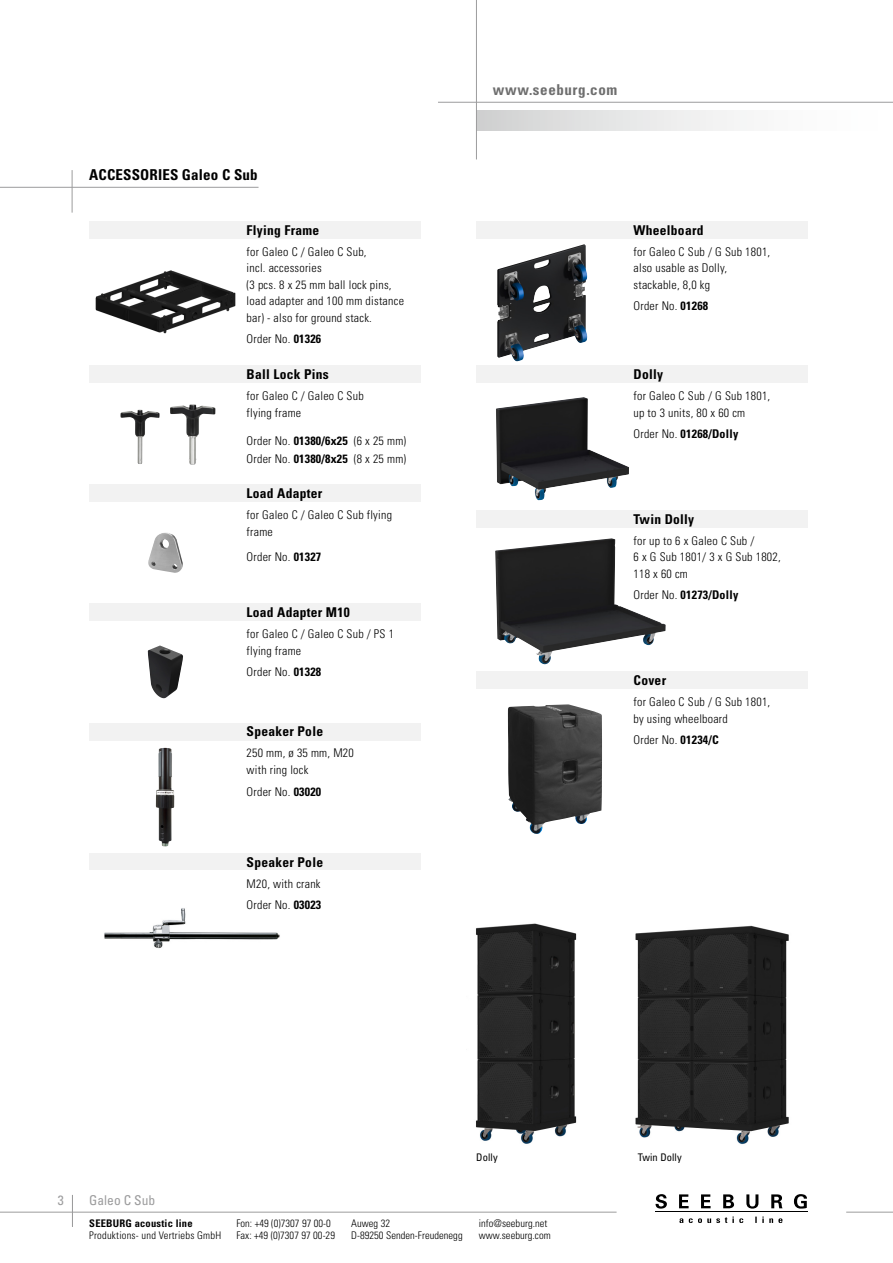
<style>
.page{position:relative;width:893px;height:1263px;background:#fff}
.page>*{position:absolute;margin:0;border:0;box-sizing:border-box;transform-origin:0 0}
.t1{font:700 condensed 15px "Univers";letter-spacing:.01em;color:#000}
.t2{font:700 condensed 15px "Univers";letter-spacing:.04em;color:#6e6e6e}
.t3{font:700 condensed 13.5px "Univers";letter-spacing:.02em;color:#000}
.t4{font:condensed 13.5px "Univers";color:#9c9c9d}
.t5{font:300 condensed 12px/16.5px "Univers";letter-spacing:.02em;color:#000}
.t6{font:700 condensed 12px "Univers";letter-spacing:.02em;color:#000}
.t7{font:300 condensed 10.5px/12px "Univers";letter-spacing:.005em;color:#000}
.t8{font:700 condensed 10.5px "Univers";letter-spacing:.02em;color:#000}
.t9{font:condensed 10.5px "Univers";letter-spacing:.01em;color:#000}
.s1{font-weight:700}
.s2{font-weight:300}
</style>
<div class="page">
<hr style="left:0;top:187px;width:259px;height:1px;background:#9c9c9d">
<hr style="left:72px;top:170px;width:1px;height:43px;background:#9c9c9d">
<hr style="left:0;top:1212px;width:617px;height:1px;background:#9c9c9d">
<hr style="left:846px;top:1212px;width:47px;height:1px;background:#9c9c9d">
<hr style="left:655px;top:1211px;width:152px;height:1px;background:#000">
<svg style="left:679px;top:1216px;width:103px;height:7px"></svg>
<svg style="left:655px;top:1194px;width:12px;height:14px"></svg>
<svg style="left:679px;top:1194px;width:10px;height:14px"></svg>
<svg style="left:701px;top:1194px;width:10px;height:14px"></svg>
<svg style="left:723px;top:1194px;width:11px;height:14px"></svg>
<svg style="left:746px;top:1194px;width:12px;height:14px"></svg>
<svg style="left:771px;top:1194px;width:11px;height:14px"></svg>
<svg style="left:794px;top:1194px;width:13px;height:14px"></svg>
<div style="left:476px;top:111px;width:417px;height:19px;background:linear-gradient(to right,#d3d4d4,#fff)"></div>
<hr style="left:438px;top:102px;width:455px;height:1px;background:#9c9c9d">
<hr style="left:476px;top:0;width:1px;height:159px;background:#9c9c9d">
<hr style="left:72px;top:1195px;width:1px;height:32px;background:#9c9c9d">
<div style="left:476px;top:672px;width:332px;height:17px;background:#f2f2f2"></div>
<div style="left:476px;top:366px;width:332px;height:17px;background:#f2f2f2"></div>
<div style="left:476px;top:221px;width:332px;height:17px;background:#f2f2f2"></div>
<div style="left:89px;top:221px;width:332px;height:17px;background:#f2f2f2"></div>
<img style="left:95px;top:270px;width:141px;height:64px">
<div style="left:89px;top:485px;width:332px;height:17px;background:#f2f2f2"></div>
<img style="left:148px;top:532px;width:35px;height:41px">
<img style="left:497px;top:244px;width:90px;height:117px">
<img style="left:496px;top:397px;width:133px;height:103px">
<img style="left:495px;top:538px;width:171px;height:126px">
<div style="left:476px;top:510px;width:332px;height:17px;background:#f2f2f2"></div>
<img style="left:476px;top:923px;width:101px;height:221px">
<img style="left:635px;top:925px;width:154px;height:219px">
<img style="left:508px;top:704px;width:94px;height:130px">
<img style="left:170px;top:404px;width:21px;height:14px">
<img style="left:120px;top:410px;width:19px;height:53px">
<div style="left:89px;top:366px;width:332px;height:17px;background:#f2f2f2"></div>
<img style="left:104px;top:908px;width:176px;height:41px">
<div style="left:89px;top:854px;width:332px;height:16px;background:#f2f2f2"></div>
<img style="left:156px;top:748px;width:18px;height:98px">
<div style="left:89px;top:723px;width:332px;height:17px;background:#f2f2f2"></div>
<div style="left:89px;top:604px;width:332px;height:17px;background:#f2f2f2"></div>
<img style="left:148px;top:645px;width:12px;height:42px">
<p class="t1" style="left:89px;top:166px;width:170px">ACCESSORIES Galeo C Sub</p>
<p class="t3" style="left:247px;top:221px;width:74px">Flying Frame</p>
<p class="t5" style="left:247px;top:243px;width:159px">for Galeo C / Galeo C Sub,<br>incl. accessories<br>(3 pcs. 8 x 25 mm ball lock pins, load adapter and 100 mm distance bar) - also for ground stack.</p>
<p class="t5" style="left:247px;top:330px;width:76px">Order No. <span class="s1">01326</span></p>
<p class="t3" style="left:247px;top:366px;width:84px">Ball Lock Pins</p>
<p class="t5" style="left:247px;top:387px;width:119px">for Galeo C / Galeo C Sub flying frame</p>
<p class="t5" style="left:247px;top:432px;width:161px;line-height:18px">Order No. <span class="s1">01380/6x25</span> (6 x 25 mm)<br>Order No. <span class="s1">01380/8x25</span> (8 x 25 mm)</p>
<p class="t3" style="left:247px;top:485px;width:77px">Load Adapter</p>
<p class="t5" style="left:247px;top:507px;width:147px">for Galeo C / Galeo C Sub flying frame</p>
<p class="t5" style="left:247px;top:549px;width:76px">Order No. <span class="s1">01327</span></p>
<p class="t3" style="left:247px;top:604px;width:105px">Load Adapter M10</p>
<p class="t5" style="left:247px;top:626px;width:149px">for Galeo C / Galeo C Sub / PS 1 flying frame</p>
<p class="t5" style="left:247px;top:663px;width:76px">Order No. <span class="s1">01328</span></p>
<p class="t3" style="left:247px;top:723px;width:78px">Speaker Pole</p>
<p class="t5" style="left:247px;top:745px;width:109px">250 mm, ø 35 mm, M20 with ring lock</p>
<p class="t5" style="left:247px;top:784px;width:76px">Order No. <span class="s1">03020</span></p>
<p class="t3" style="left:247px;top:854px;width:78px">Speaker Pole</p>
<p class="t5" style="left:247px;top:873px;width:76px;line-height:21px">M20, with crank<br>Order No. <span class="s1">03023</span></p>
<p class="t2" style="left:493px;top:81px;width:126px">www.seeburg.com</p>
<p class="t3" style="left:634px;top:221px;width:71px">Wheelboard</p>
<p class="t5" style="left:634px;top:243px;width:138px">for Galeo C Sub / G Sub 1801, also usable as Dolly, stackable, 8,0 kg</p>
<p class="t5" style="left:634px;top:297px;width:76px">Order No. <span class="s1">01268</span></p>
<p class="t3" style="left:634px;top:366px;width:31px">Dolly</p>
<p class="t5" style="left:634px;top:387px;width:138px">for Galeo C Sub / G Sub 1801, up to 3 units, 80 x 60 cm</p>
<p class="t6" style="left:634px;top:426px;width:106px"><span class="s2">Order No.</span> 01268/Dolly</p>
<p class="t3" style="left:634px;top:511px;width:62px">Twin Dolly</p>
<p class="t5" style="left:634px;top:532px;width:149px">for up to 6 x Galeo C Sub /<br>6 x G Sub 1801/ 3 x G Sub 1802,<br>118 x 60 cm</p>
<p class="t6" style="left:634px;top:587px;width:106px"><span class="s2">Order No.</span> 01273/Dolly</p>
<p class="t3" style="left:634px;top:672px;width:34px">Cover</p>
<p class="t5" style="left:634px;top:694px;width:138px">for Galeo C Sub / G Sub 1801, by using wheelboard</p>
<p class="t5" style="left:634px;top:731px;width:87px">Order No. <span class="s1">01234/C</span></p>
<p class="t4" style="left:58px;top:1191px;width:7px">3</p>
<p class="t4" style="left:89px;top:1191px;width:68px">Galeo C Sub</p>
<p class="t9" style="left:476px;top:1151px;width:23px">Dolly</p>
<p class="t9" style="left:638px;top:1151px;width:45px">Twin Dolly</p>
<p class="t8" style="left:89px;top:1217px;width:105px">SEEBURG acoustic line</p>
<p class="t7" style="left:89px;top:1229px;width:133px">Produktions- und Vertriebs GmbH</p>
<p class="t7" style="left:236px;top:1217px;width:100px">Fon: +49 (0)7307 97 00-0<br>Fax: +49 (0)7307 97 00-29</p>
<p class="t7" style="left:351px;top:1217px;width:113px">Auweg 32<br>D-89250 Senden-Freudenegg</p>
<p class="t7" style="left:479px;top:1217px;width:73px">info@seeburg.net www.seeburg.com</p>
</div>
